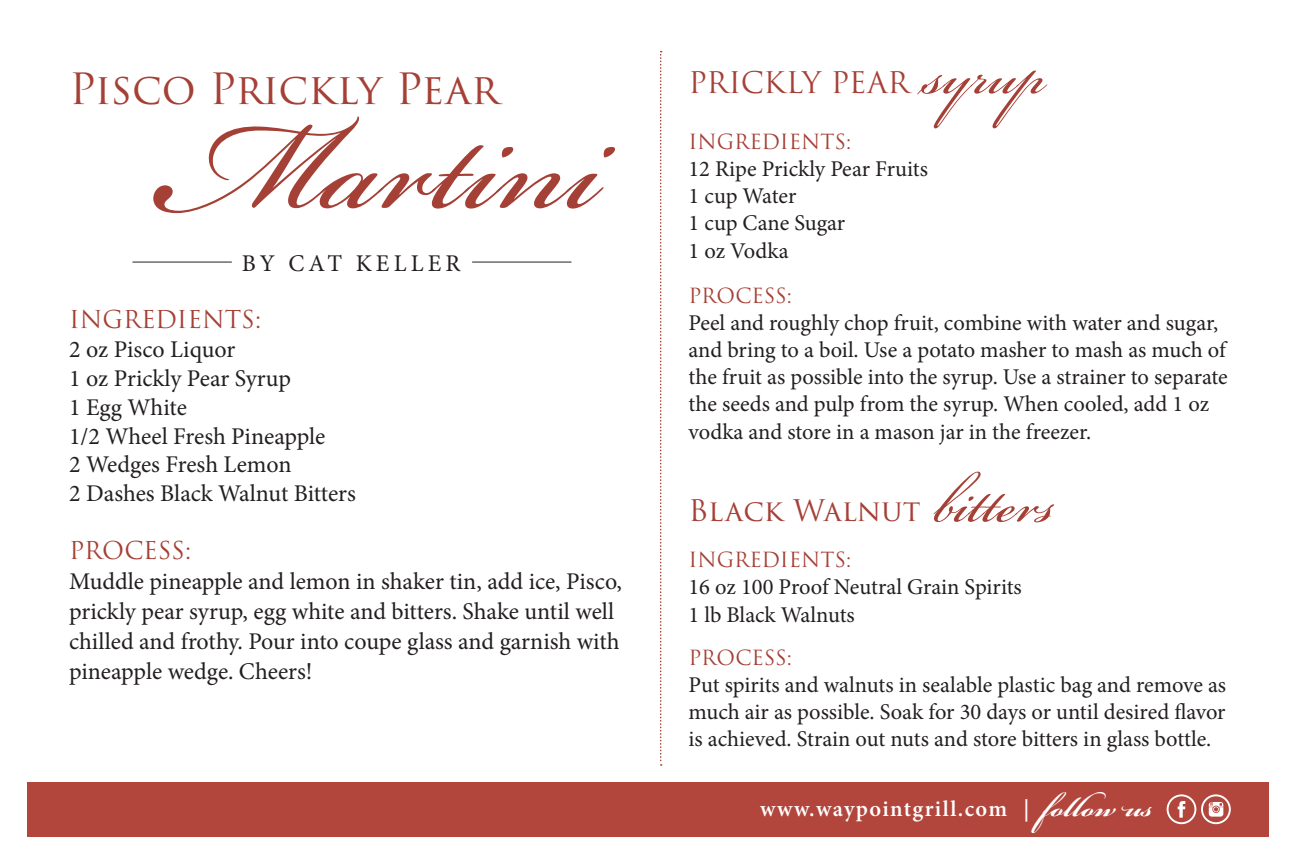
<style>
.page{position:relative;width:1296px;height:864px;background:#fff}
.page>*{position:absolute;margin:0;border:0;box-sizing:border-box;transform-origin:0 0}
.t1{font:198px "Bickham Script Pro 3";color:#a54036}
.t2{font:87.3px "Bickham Script Pro 3";color:#a54036}
.t3{font:42px "Trajan Pro 3";letter-spacing:-.01em;color:#a54036}
.t4{font:29.1px "Trajan Pro 3";color:#a54036}
.t5{font:24px/30px "Minion Pro";letter-spacing:-.005em;color:#231f20}
.t6{font:24px "Trajan Pro 3";color:#a54036}
.t7{font:24px "Minion Pro";letter-spacing:.17em;color:#231f20}
.t8{font:22.5px/27.3px "Minion Pro";letter-spacing:-.005em;color:#231f20}
.t9{font:600 22.5px "Minion Pro";letter-spacing:.06em;color:#fff}
.t10{font:20.4px "Trajan Pro 3";color:#a54036}
.s1{font-family:"Bickham Script Pro 3";font-weight:700;font-size:42px}
</style>
<div class="page">
<svg style="left:660px;top:51px;width:2px;height:715px"></svg>
<hr style="left:132px;top:262px;width:100px;height:1px;background:#231f20">
<hr style="left:472px;top:262px;width:100px;height:1px;background:#231f20">
<div style="left:27px;top:782px;width:1242px;height:55px;background:#b2463c"></div>
<svg style="left:1167px;top:794px;width:29px;height:30px"></svg>
<svg style="left:1202px;top:794px;width:29px;height:30px"></svg>
<p class="t3" style="left:69px;top:60px;width:431px">Pisco Prickly Pear</p>
<p class="t1" style="left:160px;top:23px;width:442px">Martini</p>
<p class="t7" style="left:242px;top:247px;width:220px">BY CAT KELLER</p>
<p class="t6" style="left:69px;top:303px;width:194px">INGREDIENTS:</p>
<p class="t5" style="left:69px;top:335px;width:168px">2 oz Pisco Liquor</p>
<p class="t5" style="left:69px;top:363px;width:223px">1 oz Prickly Pear Syrup</p>
<p class="t5" style="left:69px;top:392px;width:119px">1 Egg White</p>
<p class="t5" style="left:69px;top:421px;width:258px">1/2 Wheel Fresh Pineapple</p>
<p class="t5" style="left:69px;top:450px;width:224px">2 Wedges Fresh Lemon</p>
<p class="t5" style="left:69px;top:479px;width:288px">2 Dashes Black Walnut Bitters</p>
<p class="t6" style="left:69px;top:534px;width:124px">PROCESS:</p>
<p class="t5" style="left:69px;top:566px;width:554px">Muddle pineapple and lemon in shaker tin, add ice, Pisco, prickly pear syrup, egg white and bitters. Shake until well chilled and frothy. Pour into coupe glass and garnish with pineapple wedge. Cheers!</p>
<p class="t4" style="left:688px;top:63px;width:222px">PRICKLY PEAR</p>
<p class="t2" style="left:921px;top:12px;width:127px">syrup</p>
<p class="t10" style="left:688px;top:128px;width:165px">INGREDIENTS:</p>
<p class="t8" style="left:688px;top:155px;width:241px">12 Ripe Prickly Pear Fruits</p>
<p class="t8" style="left:688px;top:182px;width:109px">1 cup Water</p>
<p class="t8" style="left:688px;top:209px;width:158px">1 cup Cane Sugar</p>
<p class="t8" style="left:688px;top:237px;width:102px">1 oz Vodka</p>
<p class="t10" style="left:688px;top:282px;width:105px">PROCESS:</p>
<p class="t8" style="left:688px;top:309px;width:541px">Peel and roughly chop fruit, combine with water and sugar, and bring to a boil. Use a potato masher to mash as much of the fruit as possible into the syrup. Use a strainer to separate the seeds and pulp from the syrup. When cooled, add 1 oz vodka and store in a mason jar in the freezer.</p>
<p class="t4" style="left:688px;top:491px;width:234px">Black Walnut</p>
<p class="t2" style="left:934px;top:440px;width:124px">bitters</p>
<p class="t10" style="left:688px;top:545px;width:165px">INGREDIENTS:</p>
<p class="t8" style="left:688px;top:573px;width:335px">16 oz 100 Proof Neutral Grain Spirits</p>
<p class="t8" style="left:688px;top:601px;width:168px">1 lb Black Walnuts</p>
<p class="t10" style="left:688px;top:644px;width:105px">PROCESS:</p>
<p class="t8" style="left:688px;top:672px;width:539px;text-align:justify">Put spirits and walnuts in sealable plastic bag and remove as much air as possible. Soak for 30 days or until desired flavor is achieved. Strain out nuts and store bitters in glass bottle.</p>
<p class="t9" style="left:760px;top:794px;width:394px">www.waypointgrill.com | <span class="s1">follow us</span></p>
</div>
